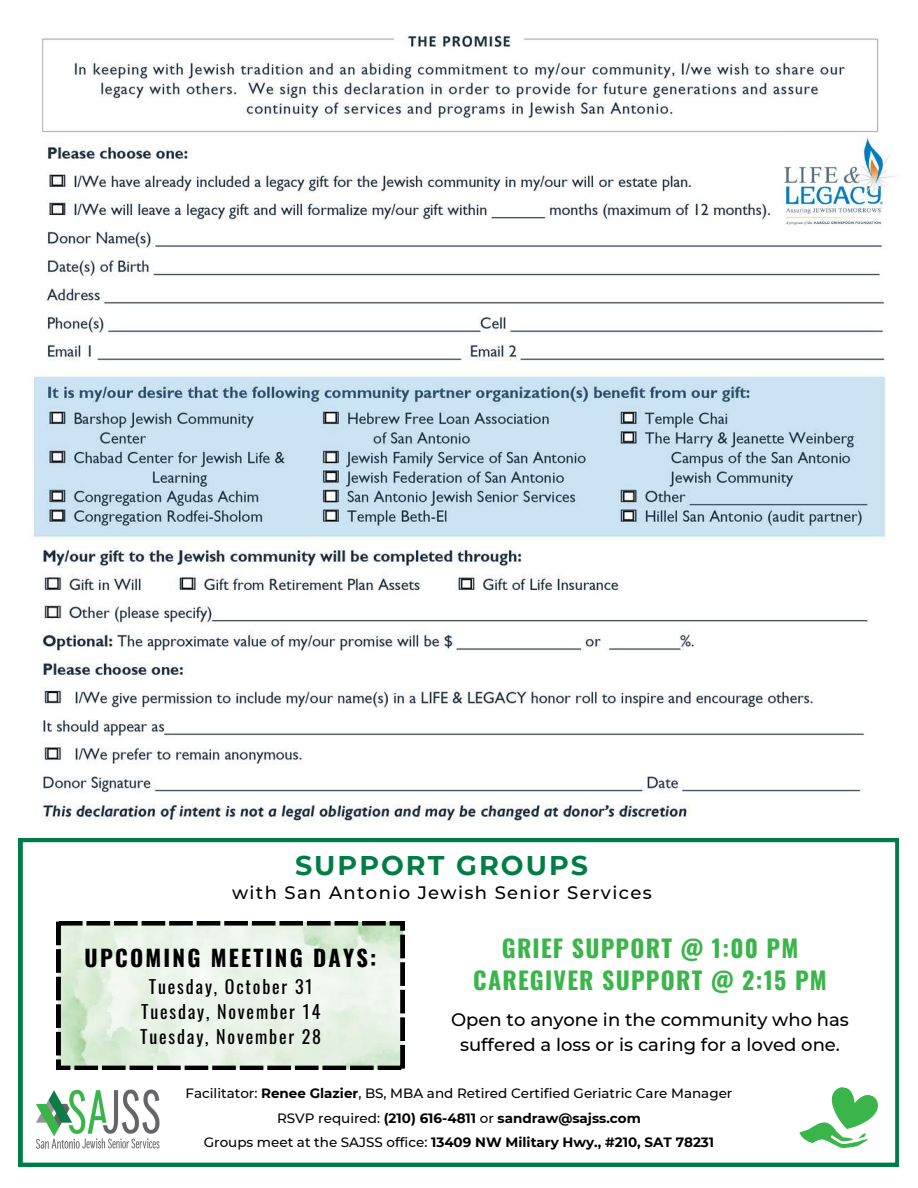
<style>
.page{position:relative;width:918px;height:1188px;background:#fff}
.page>*{position:absolute;margin:0;border:0;box-sizing:border-box;transform-origin:0 0}
.t1{font:700 27px "Montserrat";letter-spacing:.075em;color:#007d46}
.t2{font:700 24px/32.7px "Oswald";letter-spacing:.05em;color:#39b54a;text-align:center}
.t3{font:700 22.5px "Oswald";letter-spacing:.1em;color:#000}
.t4{font:500 18px/24.8px "Montserrat";color:#000;text-align:center}
.t5{font:18px/25px "Oswald";letter-spacing:.1em;color:#000;text-align:center}
.t6{font:500 18px "Montserrat";letter-spacing:.075em;color:#000}
.t7{font:500 13.5px/24.3px "Montserrat";color:#000;text-align:center}
.s1{font-weight:700}
</style>
<div class="page">
<img style="left:33px;top:35px;width:853px;height:786px">
<img style="left:780px;top:135px;width:114px;height:90px">
<svg style="left:19px;top:838px;width:880px;height:329px"></svg>
<img style="left:31px;top:1087px;width:135px;height:64px">
<svg style="left:797px;top:1085px;width:84px;height:74px"></svg>
<svg style="left:57px;top:922px;width:347px;height:148px;background:#d7e2d5"></svg>
<h1 class="t1" style="left:295px;top:849px;width:295px">SUPPORT GROUPS</h1>
<h3 class="t6" style="left:232px;top:882px;width:421px">with San Antonio Jewish Senior Services</h3>
<h3 class="t3" style="left:85px;top:940px;width:293px">UPCOMING MEETING DAYS:</h3>
<h3 class="t5" style="left:140px;top:973px;width:182px">Tuesday, October 31<br>Tuesday, November 14<br>Tuesday, November 28</h3>
<h2 class="t2" style="left:473px;top:931px;width:355px">GRIEF SUPPORT @ 1:00 PM<br>CAREGIVER SUPPORT @ 2:15 PM</h2>
<h3 class="t4" style="left:451px;top:1007px;width:399px">Open to anyone in the community who has suffered a loss or is caring for a loved one.</h3>
<p class="t7" style="left:186px;top:1081px;width:548px">Facilitator: <span class="s1">Renee Glazier</span>, BS, MBA and Retired Certified Geriatric Care Manager<br>RSVP required: <span class="s1">(210) 616-4811</span> or <span class="s1">sandraw@sajss.com<br></span>Groups meet at the SAJSS office: <span class="s1">13409 NW Military Hwy., #210, SAT 78231</span></p>
</div>
